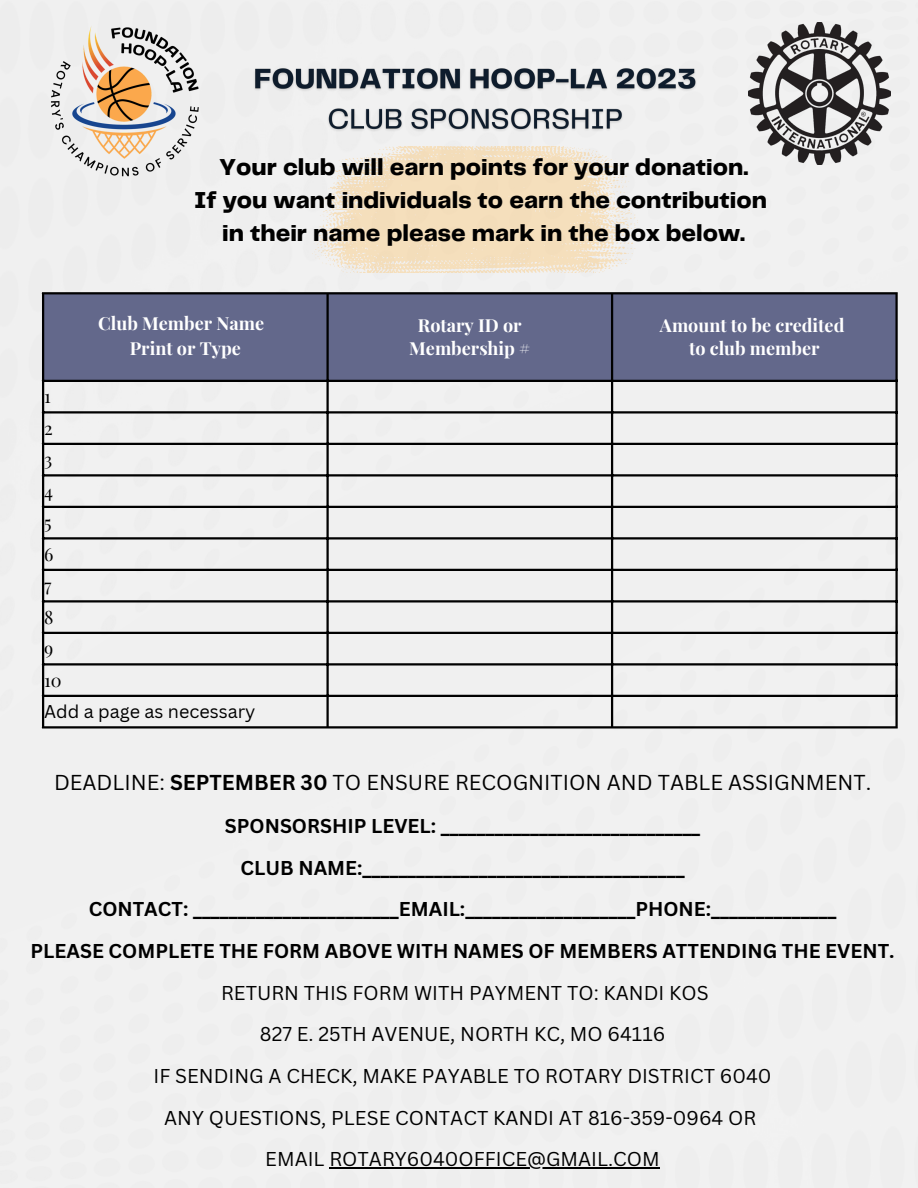
<style>
.page{position:relative;width:918px;height:1188px;background:#f0f0f0}
.page>*{position:absolute;margin:0;border:0;box-sizing:border-box;transform-origin:0 0}
.t1{font:800 24px "Telegraf";color:#000}
.t2{font:21px "Canva Sans";color:#000}
.t3{font:700 19.5px "Canva Sans";color:#000}
.t4{font:19.5px "Canva Sans";color:#000}
.t5{font:700 18px "Playfair Display";color:#fff}
.t6{font:18px "Canva Sans";color:#000}
.t7{font:18px "Playfair Display";color:#000}
.s1{font-weight:700}
</style>
<div class="page">
<svg style="left:312px;top:146px;width:326px;height:126px;background:#f3e2c8"></svg>
<img style="left:0;top:0;width:250px;height:215px">
<img style="left:248px;top:63px;width:454px;height:77px">
<img style="left:749px;top:23px;width:142px;height:142px">
<div style="left:44px;top:294px;width:851px;height:86px;background:#63688b"></div>
<hr style="left:42px;top:294px;width:2px;height:432px;background:#000">
<hr style="left:326px;top:294px;width:3px;height:432px;background:#000">
<hr style="left:611px;top:294px;width:2px;height:432px;background:#000">
<hr style="left:895px;top:294px;width:3px;height:432px;background:#000">
<hr style="left:42px;top:292px;width:856px;height:2px;background:#000">
<hr style="left:42px;top:380px;width:856px;height:2px;background:#000">
<hr style="left:42px;top:411px;width:856px;height:3px;background:#000">
<hr style="left:42px;top:443px;width:856px;height:2px;background:#000">
<hr style="left:42px;top:474px;width:856px;height:3px;background:#000">
<hr style="left:42px;top:506px;width:856px;height:2px;background:#000">
<hr style="left:42px;top:537px;width:856px;height:3px;background:#000">
<hr style="left:42px;top:569px;width:856px;height:2px;background:#000">
<hr style="left:42px;top:600px;width:856px;height:3px;background:#000">
<hr style="left:42px;top:632px;width:856px;height:2px;background:#000">
<hr style="left:42px;top:663px;width:856px;height:3px;background:#000">
<hr style="left:42px;top:695px;width:856px;height:2px;background:#000">
<hr style="left:42px;top:726px;width:856px;height:3px;background:#000">
<hr style="left:329px;top:1167px;width:331px;height:1px;background:#000">
<p class="t1" style="left:219px;top:157px;width:531px">Your club will earn points for your donation.</p>
<p class="t1" style="left:194px;top:190px;width:575px">If you want individuals to earn the contribution</p>
<p class="t1" style="left:222px;top:222px;width:525px">in their name please mark in the box below.</p>
<p class="t5" style="left:98px;top:311px;width:167px">Club Member Name</p>
<p class="t5" style="left:130px;top:336px;width:113px">Print or Type</p>
<p class="t7" style="left:44px;top:384px;width:8px">1</p>
<p class="t7" style="left:44px;top:415px;width:10px">2</p>
<p class="t7" style="left:44px;top:447px;width:10px">3</p>
<p class="t7" style="left:44px;top:478px;width:10px">4</p>
<p class="t7" style="left:44px;top:510px;width:9px">5</p>
<p class="t7" style="left:44px;top:541px;width:11px">6</p>
<p class="t7" style="left:44px;top:573px;width:9px">7</p>
<p class="t7" style="left:44px;top:604px;width:11px">8</p>
<p class="t7" style="left:44px;top:636px;width:11px">9</p>
<p class="t7" style="left:44px;top:667px;width:19px">10</p>
<p class="t6" style="left:44px;top:699px;width:213px">Add a page as necessary</p>
<p class="t5" style="left:418px;top:312px;width:105px">Rotary ID or</p>
<p class="t5" style="left:409px;top:336px;width:123px">Membership #</p>
<p class="t5" style="left:660px;top:312px;width:186px">Amount to be credited</p>
<p class="t5" style="left:689px;top:336px;width:132px">to club member</p>
<p class="t2" style="left:54px;top:768px;width:819px">DEADLINE: <span class="s1">SEPTEMBER 30</span> TO ENSURE RECOGNITION AND TABLE ASSIGNMENT.</p>
<p class="t3" style="left:225px;top:812px;width:477px">SPONSORSHIP LEVEL: _____________________________</p>
<p class="t3" style="left:241px;top:854px;width:446px">CLUB NAME:____________________________________</p>
<p class="t3" style="left:89px;top:896px;width:749px">CONTACT: _______________________EMAIL:___________________PHONE:______________</p>
<p class="t3" style="left:31px;top:937px;width:866px">PLEASE COMPLETE THE FORM ABOVE WITH NAMES OF MEMBERS ATTENDING THE EVENT.</p>
<p class="t4" style="left:221px;top:979px;width:489px">RETURN THIS FORM WITH PAYMENT TO: KANDI KOS</p>
<p class="t4" style="left:260px;top:1020px;width:407px">827 E. 25TH AVENUE, NORTH KC, MO 64116</p>
<p class="t4" style="left:154px;top:1062px;width:619px">IF SENDING A CHECK, MAKE PAYABLE TO ROTARY DISTRICT 6040</p>
<p class="t4" style="left:164px;top:1104px;width:594px">ANY QUESTIONS, PLESE CONTACT KANDI AT 816-359-0964 OR</p>
<p class="t4" style="left:265px;top:1145px;width:396px">EMAIL ROTARY6040OFFICE@GMAIL.COM</p>
</div>
